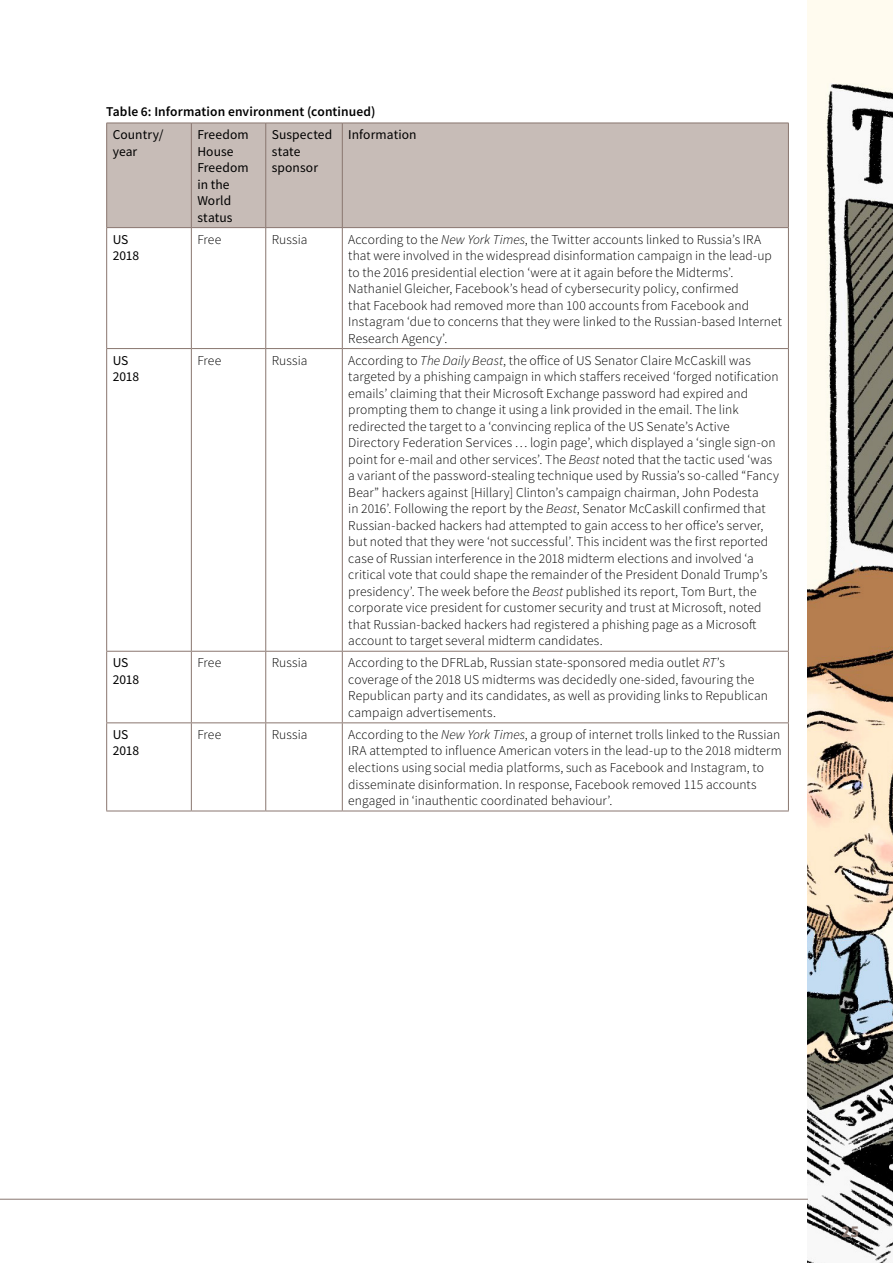
<style>
.page{position:relative;width:893px;height:1263px;background:#fff}
.page>*{position:absolute;margin:0;border:0;box-sizing:border-box;transform-origin:0 0}
.t1{font:700 16.5px "Source Sans Pro";color:#89766f}
.Table_Text{font:300 13.5px/16.5px "Source Sans Pro";letter-spacing:.005em;color:#000}
.Table_Highlight{font:13.5px/16.5px "Source Sans Pro";letter-spacing:.005em;color:#000}
.Text{font:600 13.5px "Source Sans Pro";letter-spacing:.01em;color:#000}
.s1{font-style:italic}
</style>
<div class="page">
<img style="left:808px;top:0;width:85px;height:1263px">
<div style="left:107px;top:124px;width:681px;height:103px;background:#c7bcb7"></div>
<hr style="left:106px;top:123px;width:85px;height:1px;background:#89766f">
<hr style="left:106px;top:123px;width:1px;height:104px;background:#89766f">
<hr style="left:191px;top:123px;width:75px;height:1px;background:#89766f">
<hr style="left:191px;top:123px;width:1px;height:104px;background:#89766f">
<hr style="left:266px;top:123px;width:76px;height:1px;background:#89766f">
<hr style="left:265px;top:123px;width:1px;height:104px;background:#89766f">
<hr style="left:342px;top:123px;width:447px;height:1px;background:#89766f">
<hr style="left:342px;top:123px;width:1px;height:104px;background:#89766f">
<hr style="left:788px;top:123px;width:1px;height:104px;background:#89766f">
<hr style="left:106px;top:227px;width:85px;height:1px;background:#89766f">
<hr style="left:191px;top:227px;width:75px;height:1px;background:#89766f">
<hr style="left:266px;top:227px;width:76px;height:1px;background:#89766f">
<hr style="left:342px;top:227px;width:447px;height:1px;background:#89766f">
<hr style="left:106px;top:228px;width:1px;height:120px;background:#89766f">
<hr style="left:191px;top:228px;width:1px;height:120px;background:#89766f">
<hr style="left:265px;top:228px;width:1px;height:120px;background:#89766f">
<hr style="left:342px;top:228px;width:1px;height:120px;background:#89766f">
<hr style="left:788px;top:228px;width:1px;height:120px;background:#89766f">
<hr style="left:106px;top:348px;width:85px;height:1px;background:#89766f">
<hr style="left:106px;top:349px;width:1px;height:302px;background:#89766f">
<hr style="left:191px;top:348px;width:75px;height:1px;background:#89766f">
<hr style="left:191px;top:349px;width:1px;height:302px;background:#89766f">
<hr style="left:266px;top:348px;width:76px;height:1px;background:#89766f">
<hr style="left:265px;top:349px;width:1px;height:302px;background:#89766f">
<hr style="left:342px;top:348px;width:447px;height:1px;background:#89766f">
<hr style="left:342px;top:349px;width:1px;height:302px;background:#89766f">
<hr style="left:788px;top:349px;width:1px;height:302px;background:#89766f">
<hr style="left:106px;top:651px;width:85px;height:1px;background:#89766f">
<hr style="left:106px;top:652px;width:1px;height:70px;background:#89766f">
<hr style="left:191px;top:651px;width:75px;height:1px;background:#89766f">
<hr style="left:191px;top:652px;width:1px;height:70px;background:#89766f">
<hr style="left:266px;top:651px;width:76px;height:1px;background:#89766f">
<hr style="left:265px;top:652px;width:1px;height:70px;background:#89766f">
<hr style="left:342px;top:651px;width:447px;height:1px;background:#89766f">
<hr style="left:342px;top:652px;width:1px;height:70px;background:#89766f">
<hr style="left:788px;top:652px;width:1px;height:70px;background:#89766f">
<hr style="left:106px;top:722px;width:85px;height:1px;background:#89766f">
<hr style="left:106px;top:723px;width:1px;height:88px;background:#89766f">
<hr style="left:191px;top:722px;width:75px;height:1px;background:#89766f">
<hr style="left:191px;top:723px;width:1px;height:88px;background:#89766f">
<hr style="left:266px;top:722px;width:76px;height:1px;background:#89766f">
<hr style="left:265px;top:723px;width:1px;height:88px;background:#89766f">
<hr style="left:342px;top:722px;width:447px;height:1px;background:#89766f">
<hr style="left:342px;top:723px;width:1px;height:88px;background:#89766f">
<hr style="left:788px;top:723px;width:1px;height:88px;background:#89766f">
<hr style="left:106px;top:811px;width:85px;height:1px;background:#89766f">
<hr style="left:191px;top:811px;width:75px;height:1px;background:#89766f">
<hr style="left:266px;top:811px;width:76px;height:1px;background:#89766f">
<hr style="left:342px;top:811px;width:447px;height:1px;background:#89766f">
<hr style="left:0;top:1199px;width:808px;height:1px;background:#89766f">
<p class="Text" style="left:106px;top:103px;width:271px">Table 6: Information environment (continued)</p>
<p class="Table_Highlight" style="left:113px;top:126px;width:52px">Country/ year</p>
<p class="Table_Highlight" style="left:197px;top:126px;width:53px">Freedom<br>House<br>Freedom in the<br>World status</p>
<p class="Table_Highlight" style="left:272px;top:126px;width:62px">Suspected state sponsor</p>
<p class="Table_Highlight" style="left:348px;top:126px;width:70px">Information</p>
<p class="Table_Highlight" style="left:113px;top:231px;width:28px">US<br>2018</p>
<p class="Table_Text" style="left:197px;top:231px;width:25px">Free</p>
<p class="Table_Text" style="left:272px;top:231px;width:37px">Russia</p>
<p class="Table_Text" style="left:348px;top:231px;width:435px">According to the <span class="s1">New York Times</span>, the Twitter accounts linked to Russia’s IRA that were involved in the widespread disinformation campaign in the lead-up to the 2016 presidential election ‘were at it again before the Midterms’.<br>Nathaniel Gleicher, Facebook’s head of cybersecurity policy, confirmed<br>that Facebook had removed more than 100 accounts from Facebook and Instagram ‘due to concerns that they were linked to the Russian-based Internet Research Agency’.</p>
<p class="Table_Highlight" style="left:113px;top:352px;width:28px">US<br>2018</p>
<p class="Table_Text" style="left:197px;top:352px;width:25px">Free</p>
<p class="Table_Text" style="left:272px;top:352px;width:37px">Russia</p>
<p class="Table_Text" style="left:348px;top:352px;width:432px">According to <span class="s1">The Daily Beast</span>, the office of US Senator Claire McCaskill was targeted by a phishing campaign in which staffers received ‘forged notification emails’ claiming that their Microsoft Exchange password had expired and prompting them to change it using a link provided in the email. The link redirected the target to a ‘convincing replica of the US Senate’s Active Directory Federation Services … login page’, which displayed a ‘single sign-on point for e-mail and other services’. The <span class="s1">Beast</span> noted that the tactic used ‘was a variant of the password-stealing technique used by Russia’s so-called “Fancy Bear” hackers against [Hillary] Clinton’s campaign chairman, John Podesta<br>in 2016’. Following the report by the <span class="s1">Beast</span>, Senator McCaskill confirmed that Russian-backed hackers had attempted to gain access to her office’s server, but noted that they were ‘not successful’. This incident was the first reported case of Russian interference in the 2018 midterm elections and involved ‘a critical vote that could shape the remainder of the President Donald Trump’s presidency’. The week before the <span class="s1">Beast</span> published its report, Tom Burt, the corporate vice president for customer security and trust at Microsoft, noted that Russian-backed hackers had registered a phishing page as a Microsoft account to target several midterm candidates.</p>
<p class="Table_Highlight" style="left:113px;top:654px;width:28px">US<br>2018</p>
<p class="Table_Text" style="left:197px;top:655px;width:25px">Free</p>
<p class="Table_Text" style="left:272px;top:655px;width:37px">Russia</p>
<p class="Table_Text" style="left:348px;top:655px;width:421px">According to the DFRLab, Russian state-sponsored media outlet <span class="s1">RT</span>’s coverage of the 2018 US midterms was decidedly one-sided, favouring the Republican party and its candidates, as well as providing links to Republican campaign advertisements.</p>
<p class="Table_Highlight" style="left:113px;top:726px;width:28px">US<br>2018</p>
<p class="Table_Text" style="left:197px;top:726px;width:25px">Free</p>
<p class="Table_Text" style="left:272px;top:726px;width:37px">Russia</p>
<p class="Table_Text" style="left:348px;top:726px;width:435px">According to the <span class="s1">New York Times</span>, a group of internet trolls linked to the Russian IRA attempted to influence American voters in the lead-up to the 2018 midterm elections using social media platforms, such as Facebook and Instagram, to disseminate disinformation. In response, Facebook removed 115 accounts engaged in ‘inauthentic coordinated behaviour’.</p>
<p class="t1" style="left:842px;top:1220px;width:19px">25</p>
</div>
